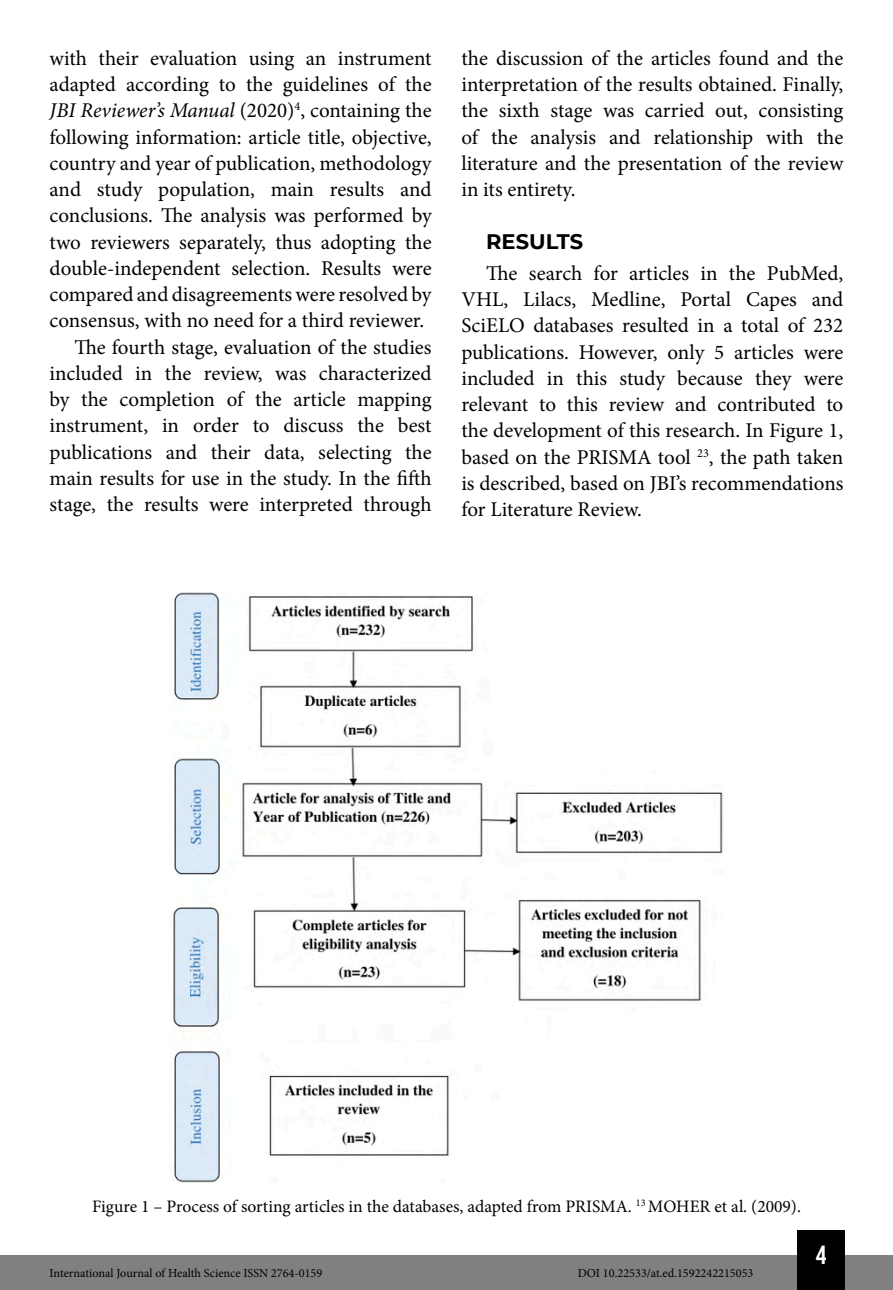
<style>
.page{position:relative;width:893px;height:1290px;background:#fff}
.page>*{position:absolute;margin:0;border:0;box-sizing:border-box;transform-origin:0 0}
.t1{font:26.25px "Bebas Kai";color:#fff}
.Texto_1{font:21px/26.2px "Minion Pro";color:#000;text-align:justify}
.Título_1{font:700 21px "Montserrat";color:#000}
.Info_Imagem{font:17.5px "Minion Pro";color:#000}
.t2{font:12.25px "Minion Pro";color:#000}
.s1{font-style:italic}
</style>
<div class="page">
<div style="left:0;top:1255px;width:893px;height:35px;background:#808080"></div>
<div style="left:797px;top:1230px;width:48px;height:60px;background:#000"></div>
<img style="left:173px;top:593px;width:551px;height:589px">
<p class="Texto_1" style="left:50px;top:45px;width:384px">with their evaluation using an instrument adapted according to the guidelines of the <span class="s1">JBI Reviewer’s Manual</span> (2020)<sup>4</sup>, containing the following information: article title, objective, country and year of publication, methodology and study population, main results and conclusions. The analysis was performed by two reviewers separately, thus adopting the double-independent selection. Results were compared and disagreements were resolved by consensus, with no need for a third reviewer.</p>
<p class="Texto_1" style="left:50px;top:334px;width:384px;text-indent:25px">The fourth stage, evaluation of the studies included in the review, was characterized by the completion of the article mapping instrument, in order to discuss the best publications and their data, selecting the main results for use in the study. In the fifth stage, the results were interpreted through</p>
<p class="Texto_1" style="left:461px;top:45px;width:384px">the discussion of the articles found and the interpretation of the results obtained. Finally, the sixth stage was carried out, consisting of the analysis and relationship with the literature and the presentation of the review in its entirety.</p>
<p class="Título_1" style="left:486px;top:226px;width:99px">RESULTS</p>
<p class="Texto_1" style="left:461px;top:260px;width:383px;text-indent:25px">The search for articles in the PubMed, VHL, Lilacs, Medline, Portal Capes and SciELO databases resulted in a total of 232 publications. However, only 5 articles were included in this study because they were relevant to this review and contributed to the development of this research. In Figure 1, based on the PRISMA tool <sup>23</sup>, the path taken is described, based on JBI’s recommendations for Literature Review.</p>
<p class="Info_Imagem" style="left:92px;top:1194px;width:710px">Figure 1 – Process of sorting articles in the databases, adapted from PRISMA. <sup>13</sup> MOHER et al. (2009).</p>
<p class="t2" style="left:50px;top:1265px;width:274px">International Journal of Health Science ISSN 2764-0159</p>
<p class="t2" style="left:578px;top:1265px;width:177px">DOI 10.22533/at.ed.1592242215053</p>
<p class="t1" style="left:816px;top:1241px;width:12px">4</p>
</div>
